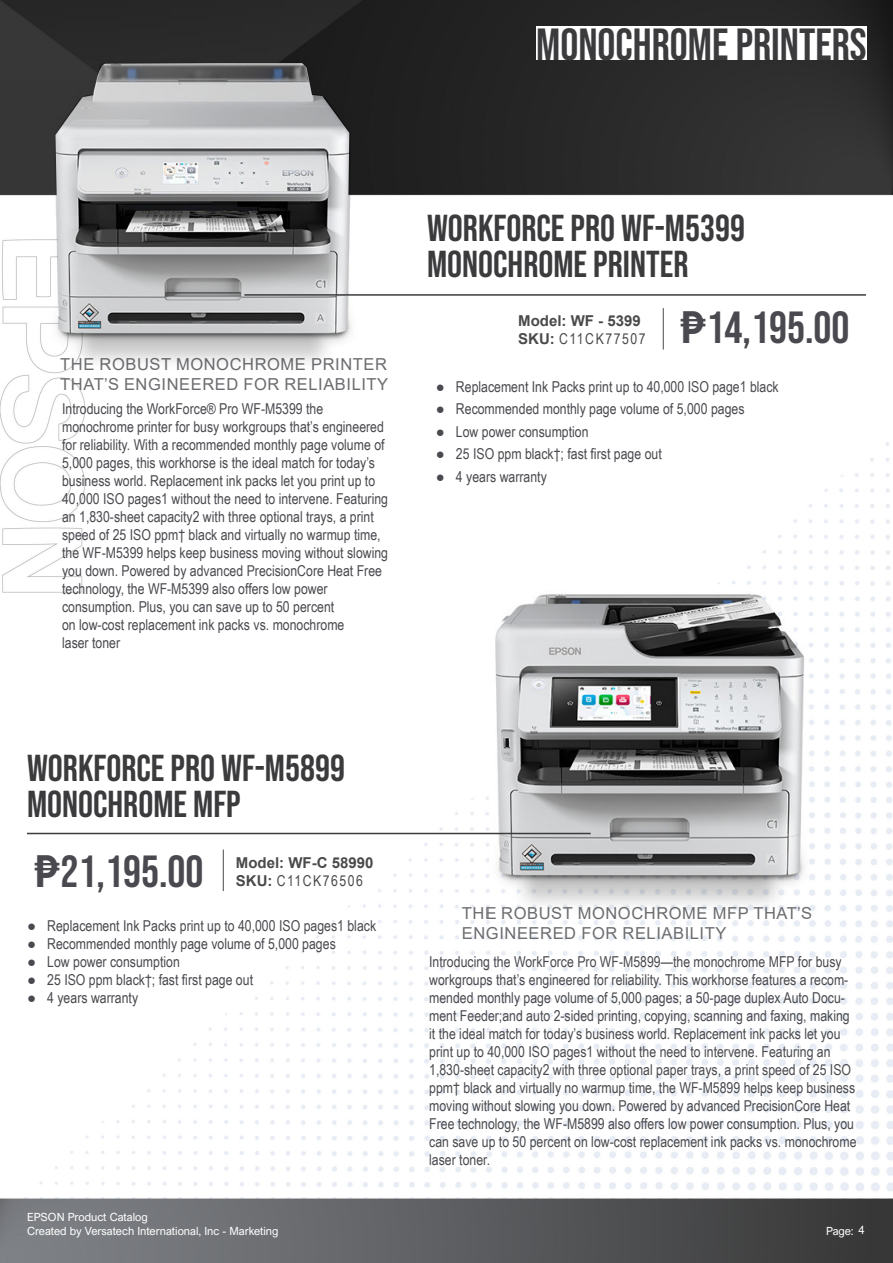
<style>
.page{position:relative;width:893px;height:1263px;background:#fff}
.page>*{position:absolute;margin:0;border:0;box-sizing:border-box;transform-origin:0 0}
.t1{font:45px "Bebas Neue";color:#49494f}
.t2{font:45px "Bebas Neue";color:#3b3b3d}
.t3{font:37.5px "Bebas Neue";color:#3b3b3d}
.Paragraph_Style_2{font:16.5px/19.8px "Arial";letter-spacing:.035em;color:#6c6d70}
.Paragraph_Style_3{font:15px/18px "Arial Narrow";color:#49494f}
.t4{font:700 15px "Arial";color:#4a4a4a}
.t5{font:15px "Arial Narrow";letter-spacing:.1em;color:#4a4a4a}
.t6{font:11.25px/13.5px "Arial Nova";color:#fff}
.s1{font-family:"Arial";font-weight:700}
.s2{font-family:"SF Compact Text";font-weight:600;font-size:47.7px}
</style>
<div class="page">
<img style="left:0;top:0;width:893px;height:1263px">
<div style="left:536px;top:27px;width:331px;height:33px;background:#fff"></div>
<img style="left:38px;top:22px;width:326px;height:357px">
<img style="left:490px;top:589px;width:320px;height:334px">
<hr style="left:663px;top:308px;width:1px;height:42px;background:#4a4a4a">
<hr style="left:223px;top:849px;width:1px;height:42px;background:#4a4a4a">
<hr style="left:27px;top:833px;width:564px;height:1px;background:#3b3b3d">
<hr style="left:244px;top:294px;width:622px;height:2px;background:#3b3b3d">
<h1 class="t2" style="left:536px;top:19px;width:332px">MONOCHROME PRINTERS</h1>
<p class="Paragraph_Style_2" style="left:60px;top:354px;width:329px">THE ROBUST MONOCHROME PRINTER<br>THAT’S ENGINEERED FOR RELIABILITY</p>
<p class="Paragraph_Style_3" style="left:62px;top:399px;width:263px">Introducing the WorkForce® Pro WF-M5399 the</p>
<p class="Paragraph_Style_3" style="left:62px;top:417px;width:328px">monochrome printer for busy workgroups that’s engineered for reliability. With a recommended monthly page volume of 5,000 pages, this workhorse is the ideal match for today’s business world. Replacement ink packs let you print up to 40,000 ISO pages1 without the need to intervene. Featuring an 1,830-sheet capacity2 with three optional trays, a print speed of 25 ISO ppm† black and virtually no warmup time, the WF-M5399 helps keep business moving without slowing you down. Powered by advanced PrecisionCore Heat Free technology, the WF-M5399 also offers low power</p>
<p class="Paragraph_Style_3" style="left:62px;top:597px;width:274px">consumption. Plus, you can save up to 50 percent</p>
<p class="Paragraph_Style_3" style="left:62px;top:615px;width:284px">on low-cost replacement ink packs vs. monochrome</p>
<p class="Paragraph_Style_3" style="left:62px;top:633px;width:60px">laser toner</p>
<p class="t3" style="left:427px;top:206px;width:319px">WORKFORCE PRO WF-M5399</p>
<p class="t3" style="left:427px;top:242px;width:263px">MONOCHROME PRINTER</p>
<p class="t4" style="left:518px;top:310px;width:124px">Model: WF - 5399</p>
<p class="t5" style="left:518px;top:327px;width:129px"><span class="s1">SKU:</span> C11CK77507</p>
<p class="t1" style="left:680px;top:301px;width:171px"><span class="s2">₱</span>14,195.00</p>
<p class="Paragraph_Style_3" style="left:436px;top:377px;width:344px"><span class="s1">●</span> Replacement Ink Packs print up to 40,000 ISO page1 black</p>
<p class="Paragraph_Style_3" style="left:436px;top:399px;width:310px"><span class="s1">●</span> Recommended monthly page volume of 5,000 pages</p>
<p class="Paragraph_Style_3" style="left:436px;top:422px;width:154px"><span class="s1">●</span> Low power consumption</p>
<p class="Paragraph_Style_3" style="left:436px;top:444px;width:228px"><span class="s1">●</span> 25 ISO ppm black†; fast first page out</p>
<p class="Paragraph_Style_3" style="left:436px;top:467px;width:113px"><span class="s1">●</span> 4 years warranty</p>
<p class="t3" style="left:27px;top:747px;width:319px">WORKFORCE PRO WF-M5899</p>
<p class="t3" style="left:27px;top:783px;width:215px">MONOCHROME MFP</p>
<p class="t1" style="left:34px;top:846px;width:171px"><span class="s2">₱</span>21,195.00</p>
<p class="t4" style="left:236px;top:852px;width:139px">Model: WF-C 58990</p>
<p class="t5" style="left:236px;top:870px;width:129px"><span class="s1">SKU:</span> C11CK76506</p>
<p class="Paragraph_Style_3" style="left:27px;top:916px;width:351px"><span class="s1">●</span> Replacement Ink Packs print up to 40,000 ISO pages1 black</p>
<p class="Paragraph_Style_3" style="left:27px;top:934px;width:310px"><span class="s1">●</span> Recommended monthly page volume of 5,000 pages</p>
<p class="Paragraph_Style_3" style="left:27px;top:952px;width:154px"><span class="s1">●</span> Low power consumption</p>
<p class="Paragraph_Style_3" style="left:27px;top:970px;width:228px"><span class="s1">●</span> 25 ISO ppm black†; fast first page out</p>
<p class="Paragraph_Style_3" style="left:27px;top:988px;width:113px"><span class="s1">●</span> 4 years warranty</p>
<p class="t6" style="left:27px;top:1210px;width:253px">EPSON Product Catalog<br>Created by Versatech International, Inc - Marketing</p>
<p class="Paragraph_Style_2" style="left:462px;top:903px;width:352px">THE ROBUST MONOCHROME MFP THAT’S<br>ENGINEERED FOR RELIABILITY</p>
<p class="Paragraph_Style_3" style="left:429px;top:952px;width:429px">Introducing the WorkForce Pro WF-M5899—the monochrome MFP for busy workgroups that’s engineered for reliability. This workhorse features a recom&shy;mended monthly page volume of 5,000 pages; a 50-page duplex Auto Docu&shy;ment Feeder;and auto 2-sided printing, copying, scanning and faxing, making it the ideal match for today’s business world. Replacement ink packs let you print up to 40,000 ISO pages1 without the need to intervene. Featuring an 1,830-sheet capacity2 with three optional paper trays, a print speed of 25 ISO ppm† black and virtually no warmup time, the WF-M5899 helps keep business moving without slowing you down. Powered by advanced PrecisionCore Heat Free technology, the WF-M5899 also offers low power consumption. Plus, you can save up to 50 percent on low-cost replacement ink packs vs. monochrome laser toner.</p>
<p class="t6" style="left:826px;top:1224px;width:40px">Page: 4</p>
</div>
